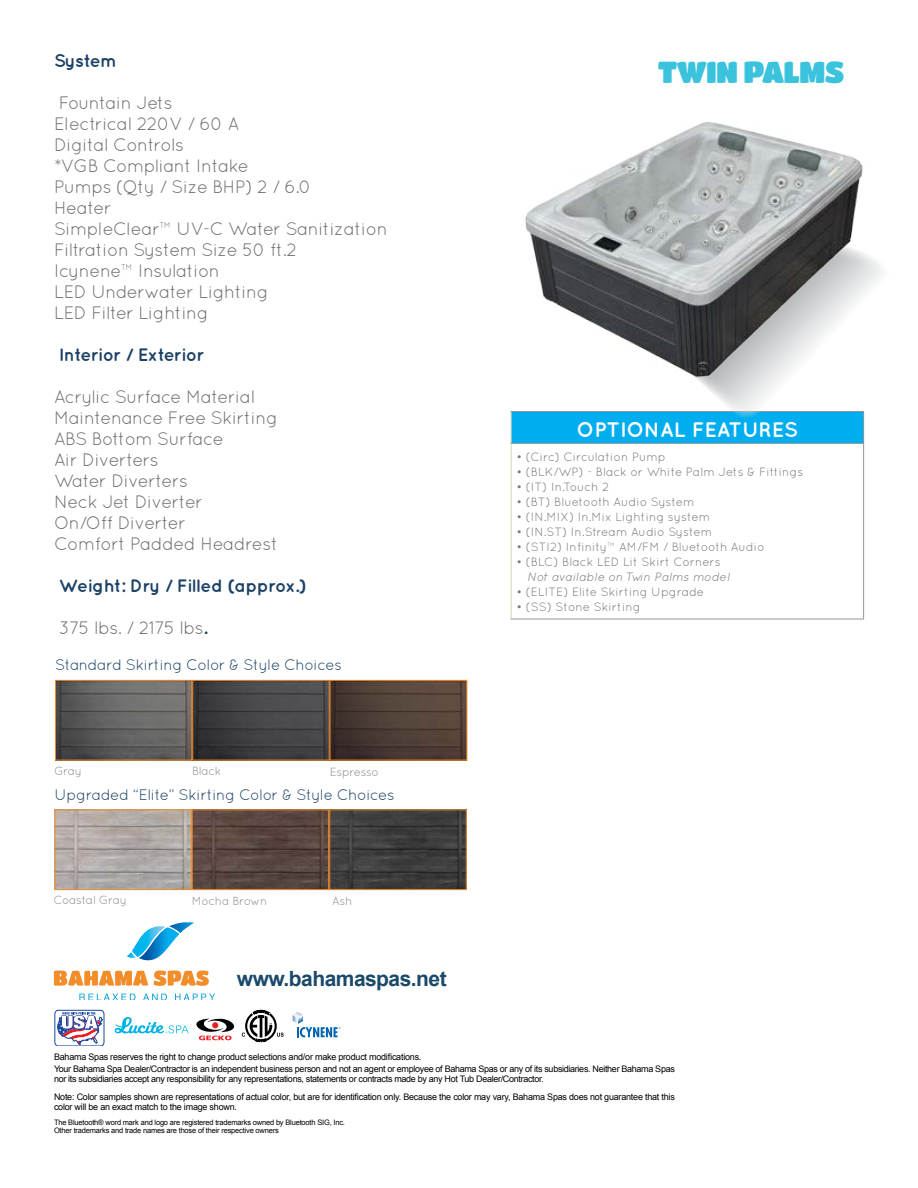
<style>
.page{position:relative;width:918px;height:1188px;background:#fff}
.page>*{position:absolute;margin:0;border:0;box-sizing:border-box;transform-origin:0 0}
.t1{font:30px "Titan One";letter-spacing:-.025em;color:#3bc3de}
.t2{font:700 21px "Arial";letter-spacing:-.025em;color:#1b496a}
.t3{font:700 21px "Quicksand";color:#fff}
.t4{font:18px/21px "Quicksand";letter-spacing:-.025em;color:#6d6e71}
.t5{font:700 18px "Quicksand";letter-spacing:-.025em;color:#1c4166}
.t6{font:15.15px "Quicksand";letter-spacing:-.025em;color:#1c4166}
.t7{font:12px "Quicksand";color:#77787b}
.t8{font:italic 12px "Quicksand";color:#77787b}
.t9{font:11.7px "Quicksand";letter-spacing:-.025em;color:#8a8c8e}
.t10{font:9px/12px "Arial";letter-spacing:-.035em;color:#000}
.t11{font:7.5px/7.5px "Arial";letter-spacing:-.025em;color:#000}
.s1{font-weight:700;color:#1c4166}
</style>
<div class="page">
<svg style="left:54px;top:1010px;width:50px;height:36px"></svg>
<svg style="left:242px;top:1010px;width:42px;height:32px"></svg>
<svg style="left:115px;top:1017px;width:74px;height:16px"></svg>
<svg style="left:196px;top:1019px;width:38px;height:21px"></svg>
<svg style="left:293px;top:1012px;width:48px;height:25px"></svg>
<svg style="left:127px;top:922px;width:67px;height:39px"></svg>
<svg style="left:79px;top:994px;width:57px;height:6px"></svg>
<svg style="left:143px;top:994px;width:24px;height:6px"></svg>
<svg style="left:175px;top:994px;width:40px;height:6px"></svg>
<svg style="left:54px;top:970px;width:94px;height:16px"></svg>
<svg style="left:154px;top:970px;width:55px;height:16px"></svg>
<div style="left:511px;top:411px;width:353px;height:32px;background:#00aeef"></div>
<hr style="left:511px;top:412px;width:1px;height:31px;background:#d4d7b5">
<hr style="left:511px;top:444px;width:1px;height:175px;background:#d4d7b5">
<hr style="left:511px;top:619px;width:353px;height:1px;background:#939598">
<hr style="left:863px;top:444px;width:1px;height:175px;background:#939598">
<hr style="left:511px;top:411px;width:353px;height:1px;background:#939598">
<hr style="left:863px;top:412px;width:1px;height:31px;background:#939598">
<hr style="left:511px;top:443px;width:353px;height:1px;background:#939598">
<img style="left:57px;top:682px;width:408px;height:77px">
<div style="left:55px;top:680px;width:137px;height:81px;border:1px solid #ef8d2c"></div>
<img style="left:56px;top:811px;width:409px;height:77px">
<div style="left:54px;top:809px;width:138px;height:81px;border:1px solid #ef8d2c"></div>
<div style="left:329px;top:680px;width:138px;height:81px;border:1px solid #ef8d2c"></div>
<div style="left:192px;top:680px;width:138px;height:81px;border:1px solid #ef8d2c"></div>
<div style="left:192px;top:809px;width:137px;height:81px;border:1px solid #ef8d2c"></div>
<div style="left:329px;top:809px;width:138px;height:81px;border:1px solid #ef8d2c"></div>
<svg style="left:701px;top:255px;width:181px;height:170px"></svg>
<img style="left:525px;top:122px;width:342px;height:260px">
<h3 class="t5" style="left:54px;top:50px;width:65px">System</h3>
<p class="t4" style="left:54px;top:92px;width:335px">Fountain Jets<br>Electrical 220V / 60 A<br>Digital Controls<br>*VGB Compliant Intake<br>Pumps (Qty / Size BHP) 2 / 6.0<br>Heater<br>SimpleClear™ UV-C Water Sanitization<br>Filtration System Size 50 ft.2<br>Icynene™ Insulation<br>LED Underwater Lighting<br>LED Filter Lighting</p>
<h3 class="t5" style="left:59px;top:344px;width:147px">Interior / Exterior</h3>
<h3 class="t4" style="left:54px;top:386px;width:226px">Acrylic Surface Material<br>Maintenance Free Skirting<br>ABS Bottom Surface<br>Air Diverters<br>Water Diverters<br>Neck Jet Diverter<br>On/Off Diverter<br>Comfort Padded Headrest</h3>
<h3 class="t5" style="left:59px;top:575px;width:249px">Weight: Dry / Filled (approx.)</h3>
<h3 class="t4" style="left:59px;top:617px;width:150px">375 lbs. / 2175 lbs<span class="s1">.</span></h3>
<h3 class="t6" style="left:55px;top:656px;width:288px">Standard Skirting Color &amp; Style Choices</h3>
<p class="t9" style="left:54px;top:764px;width:30px">Gray</p>
<p class="t9" style="left:192px;top:764px;width:31px">Black</p>
<p class="t9" style="left:330px;top:765px;width:51px">Espresso</p>
<h3 class="t6" style="left:55px;top:786px;width:342px">Upgraded “Elite” Skirting Color &amp; Style Choices</h3>
<p class="t9" style="left:53px;top:893px;width:75px">Coastal Gray</p>
<p class="t9" style="left:192px;top:894px;width:77px">Mocha Brown</p>
<p class="t9" style="left:332px;top:894px;width:22px">Ash</p>
<h2 class="t2" style="left:237px;top:965px;width:211px">www.bahamaspas.net</h2>
<h1 class="t1" style="left:658px;top:54px;width:188px">TWIN PALMS</h1>
<h2 class="t3" style="left:577px;top:417px;width:223px">OPTIONAL FEATURES</h2>
<h3 class="t7" style="left:516px;top:450px;width:151px">• (Circ) Circulation Pump</h3>
<h3 class="t7" style="left:516px;top:465px;width:288px">• (BLK/WP) - Black or White Palm Jets &amp; Fittings</h3>
<h3 class="t7" style="left:516px;top:480px;width:94px">• (IT) In.Touch 2</h3>
<h3 class="t7" style="left:516px;top:495px;width:180px">• (BT) Bluetooth Audio System</h3>
<h3 class="t7" style="left:516px;top:510px;width:195px">• (IN.MIX) In.Mix Lighting system</h3>
<h3 class="t7" style="left:516px;top:525px;width:197px">• (IN.ST) In.Stream Audio System</h3>
<h3 class="t7" style="left:516px;top:540px;width:250px">• (STI2) Infinity™ AM/FM / Bluetooth Audio</h3>
<h3 class="t7" style="left:516px;top:555px;width:206px">• (BLC) Black LED Lit Skirt Corners</h3>
<h3 class="t8" style="left:527px;top:570px;width:204px">Not available on Twin Palms model</h3>
<h3 class="t7" style="left:516px;top:585px;width:189px">• (ELITE) Elite Skirting Upgrade</h3>
<h3 class="t7" style="left:516px;top:600px;width:126px">• (SS) Stone Skirting</h3>
<p class="t10" style="left:54px;top:1051px;width:622px">Bahama Spas reserves the right to change product selections and/or make product modifications.<br>Your Bahama Spa Dealer/Contractor is an independent business person and not an agent or employee of Bahama Spas or any of its subsidiaries. Neither Bahama Spas</p>
<p class="t10" style="left:54px;top:1070px;width:622px;line-height:17.5px">nor its subsidiaries accept any responsibility for any representations, statements or contracts made by any Hot Tub Dealer/Contractor.<br>Note: Color samples shown are representations of actual color, but are for identification only. Because the color may vary, Bahama Spas does not guarantee that this</p>
<p class="t10" style="left:54px;top:1101px;width:185px">color will be an exact match to the image shown.</p>
<p class="t11" style="left:54px;top:1119px;width:293px">The Bluetooth® word mark and logo are registered trademarks owned by Bluetooth SIG, Inc.<br>Other trademarks and trade names are those of their respective owners</p>
</div>
